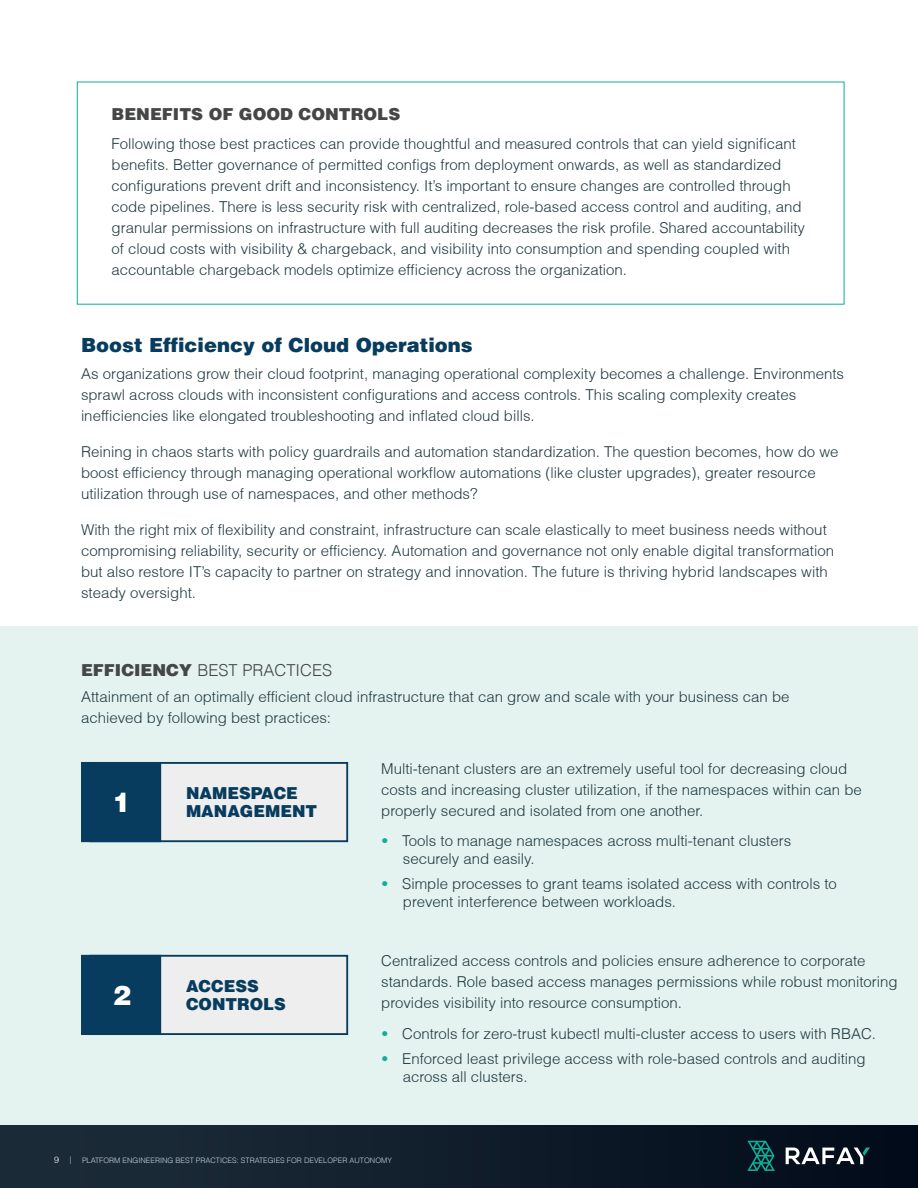
<style>
.page{position:relative;width:918px;height:1188px;background:#fff}
.page>*{position:absolute;margin:0;border:0;box-sizing:border-box;transform-origin:0 0}
.Main_Title_Subhead_02{font:900 27px "Helvetica";color:#fff}
.Main_Title_Subhead_02-2{font:900 19.5px "Helvetica";color:#073c5e}
.intro_white{font:900 16.5px/18px "Helvetica";color:#073c5e}
.Main_Title_Subhead_02-3{font:300 16.5px "Helvetica";color:#454647}
.Main_Title_Subhead_02-4{font:900 16.5px "Helvetica";color:#454647}
.Body_01{font:300 15px/21px "Helvetica";color:#213940}
.Main_Title_Subhead_02-5{font:300 15px/21px "Helvetica";color:#213940}
.t1{font:300 9px "Helvetica";color:#fff}
.t2{font:300 7.5px "Helvetica";color:#c4d3dc}
.s1{font-weight:900}
.s2{font-weight:900;color:#10af99}
.s3{font-size:7.5px;color:#c4d3dc}
</style>
<div class="page">
<div style="left:0;top:1125px;width:918px;height:63px;background:linear-gradient(to right,#1e2e3b,#030c1a)"></div>
<svg style="left:747px;top:1141px;width:28px;height:30px"></svg>
<svg style="left:786px;top:1148px;width:84px;height:16px"></svg>
<div style="left:0;top:626px;width:918px;height:499px;background:#e4f3ef"></div>
<div style="left:89px;top:762px;width:259px;height:80px;background:#eee;border:2px solid #073c5e"></div>
<div style="left:81px;top:762px;width:80px;height:80px;background:#073c5e"></div>
<div style="left:89px;top:955px;width:259px;height:80px;background:#eee;border:2px solid #073c5e"></div>
<div style="left:81px;top:955px;width:80px;height:80px;background:#073c5e"></div>
<p class="Main_Title_Subhead_02-4" style="left:112px;top:103px;width:290px">BENEFITS OF GOOD CONTROLS</p>
<p class="Main_Title_Subhead_02-5" style="left:112px;top:133px;width:695px">Following those best practices can provide thoughtful and measured controls that can yield significant benefits. Better governance of permitted configs from deployment onwards, as well as standardized configurations prevent drift and inconsistency. It’s important to ensure changes are controlled through code pipelines. There is less security risk with centralized, role-based access control and auditing, and granular permissions on infrastructure with full auditing decreases the risk profile. Shared accountability of cloud costs with visibility &amp; chargeback, and visibility into consumption and spending coupled with accountable chargeback models optimize efficiency across the organization.</p>
<p class="Main_Title_Subhead_02-2" style="left:81px;top:333px;width:393px">Boost Efficiency of Cloud Operations</p>
<p class="Body_01" style="left:81px;top:363px;width:765px">As organizations grow their cloud footprint, managing operational complexity becomes a challenge. Environments sprawl across clouds with inconsistent configurations and access controls. This scaling complexity creates inefficiencies like elongated troubleshooting and inflated cloud bills.</p>
<p class="Body_01" style="left:81px;top:441px;width:759px">Reining in chaos starts with policy guardrails and automation standardization. The question becomes, how do we boost efficiency through managing operational workflow automations (like cluster upgrades), greater resource utilization through use of namespaces, and other methods?</p>
<p class="Body_01" style="left:81px;top:519px;width:755px">With the right mix of flexibility and constraint, infrastructure can scale elastically to meet business needs without compromising reliability, security or efficiency. Automation and governance not only enable digital transformation but also restore IT’s capacity to partner on strategy and innovation. The future is thriving hybrid landscapes with steady oversight.</p>
<p class="Main_Title_Subhead_02-3" style="left:81px;top:660px;width:253px"><span class="s1">EFFICIENCY</span> BEST PRACTICES</p>
<p class="Body_01" style="left:81px;top:686px;width:710px">Attainment of an optimally efficient cloud infrastructure that can grow and scale with your business can be achieved by following best practices:</p>
<p class="Main_Title_Subhead_02" style="left:113px;top:784px;width:20px">1</p>
<p class="intro_white" style="left:186px;top:784px;width:133px">NAMESPACE<br>MANAGEMENT</p>
<p class="Main_Title_Subhead_02" style="left:113px;top:977px;width:20px">2</p>
<p class="intro_white" style="left:186px;top:976px;width:101px">ACCESS<br>CONTROLS</p>
<p class="Body_01" style="left:381px;top:758px;width:482px">Multi-tenant clusters are an extremely useful tool for decreasing cloud costs and increasing cluster utilization, if the namespaces within can be properly secured and isolated from one another.</p>
<p class="Main_Title_Subhead_02-5" style="left:403px;top:832px;width:390px;line-height:18px;text-indent:-22px"><span class="s2">•</span> Tools to manage namespaces across multi-tenant clusters securely and easily.</p>
<p class="Main_Title_Subhead_02-5" style="left:403px;top:875px;width:436px;line-height:18px;text-indent:-22px"><span class="s2">•</span> Simple processes to grant teams isolated access with controls to prevent interference between workloads.</p>
<p class="Body_01" style="left:381px;top:950px;width:518px">Centralized access controls and policies ensure adherence to corporate standards. Role based access manages permissions while robust monitoring provides visibility into resource consumption.</p>
<p class="Main_Title_Subhead_02-5" style="left:381px;top:1023px;width:496px"><span class="s2">•</span> Controls for zero-trust kubectl multi-cluster access to users with RBAC.</p>
<p class="Main_Title_Subhead_02-5" style="left:403px;top:1049px;width:464px;line-height:18px;text-indent:-22px"><span class="s2">•</span> Enforced least privilege access with role-based controls and auditing across all clusters.</p>
<p class="t1" style="left:54px;top:1154px;width:19px">9 <span class="s3">|</span></p>
<p class="t2" style="left:82px;top:1155px;width:311px">PLATFORM ENGINEERING BEST PRACTICES: STRATEGIES FOR DEVELOPER AUTONOMY</p>
</div>
